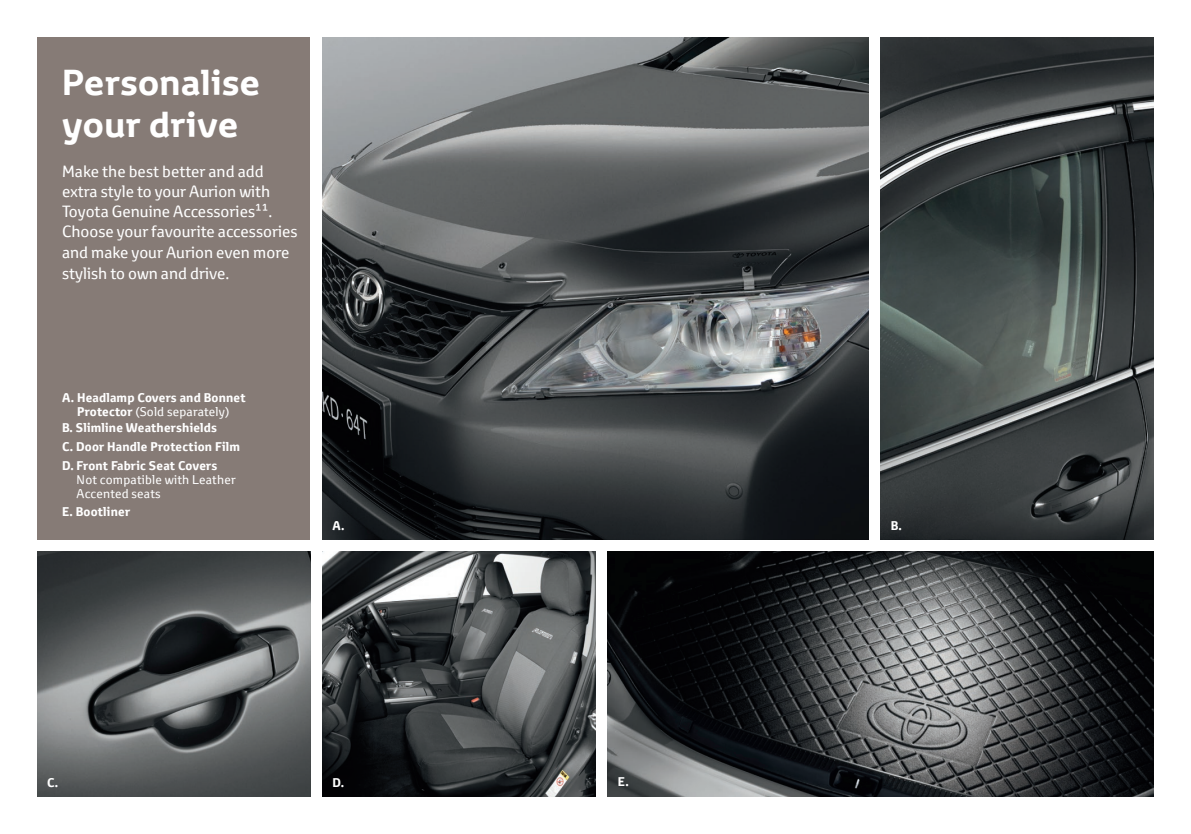
<style>
.page{position:relative;width:1191px;height:834px;background:#fff}
.page>*{position:absolute;margin:0;border:0;box-sizing:border-box;transform-origin:0 0}
.t1{font:700 35px/42px "Toyota Display";letter-spacing:.015em;color:#fff}
.t2{font:15.75px/20.3px "Toyota Text";color:#fff}
.t3{font:700 12.25px/18.7px "Toyota Text";letter-spacing:.015em;color:#fff;text-align:center}
.t4{font:12.25px/13.8px "Toyota Text";letter-spacing:.015em;color:#fff}
.s1{font-weight:400}
</style>
<div class="page">
<div style="left:37px;top:37px;width:273px;height:502px;background:#867b76"></div>
<img style="left:37px;top:551px;width:273px;height:245px">
<img style="left:322px;top:37px;width:546px;height:502px">
<img style="left:881px;top:37px;width:272px;height:502px">
<img style="left:608px;top:551px;width:545px;height:245px">
<img style="left:322px;top:551px;width:273px;height:245px">
<h1 class="t1" style="left:62px;top:61px;width:200px">Personalise your drive</h1>
<p class="t2" style="left:62px;top:161px;width:237px">Make the best better and add extra style to your Aurion with<br>Toyota Genuine Accessories11.<br>Choose your favourite accessories and make your Aurion even more stylish to own and drive.</p>
<p class="t3" style="left:62px;top:390px;width:185px;line-height:13.8px">A. Headlamp Covers and Bonnet<br>Protector <span class="s1">(Sold separately)</span></p>
<p class="t3" style="left:62px;top:418px;width:180px;text-align:left">B. Slimline Weathershields<br>C. Door Handle Protection Film<br>D. Front Fabric Seat Covers</p>
<p class="t4" style="left:77px;top:472px;width:161px">Not compatible with Leather<br>Accented seats</p>
<p class="t3" style="left:62px;top:502px;width:70px">E. Bootliner</p>
<p class="t3" style="left:332px;top:515px;width:14px">A.</p>
<p class="t3" style="left:47px;top:773px;width:13px">C.</p>
<p class="t3" style="left:332px;top:773px;width:13px">D.</p>
<p class="t3" style="left:618px;top:772px;width:12px">E.</p>
<p class="t3" style="left:890px;top:515px;width:12px">B.</p>
</div>
